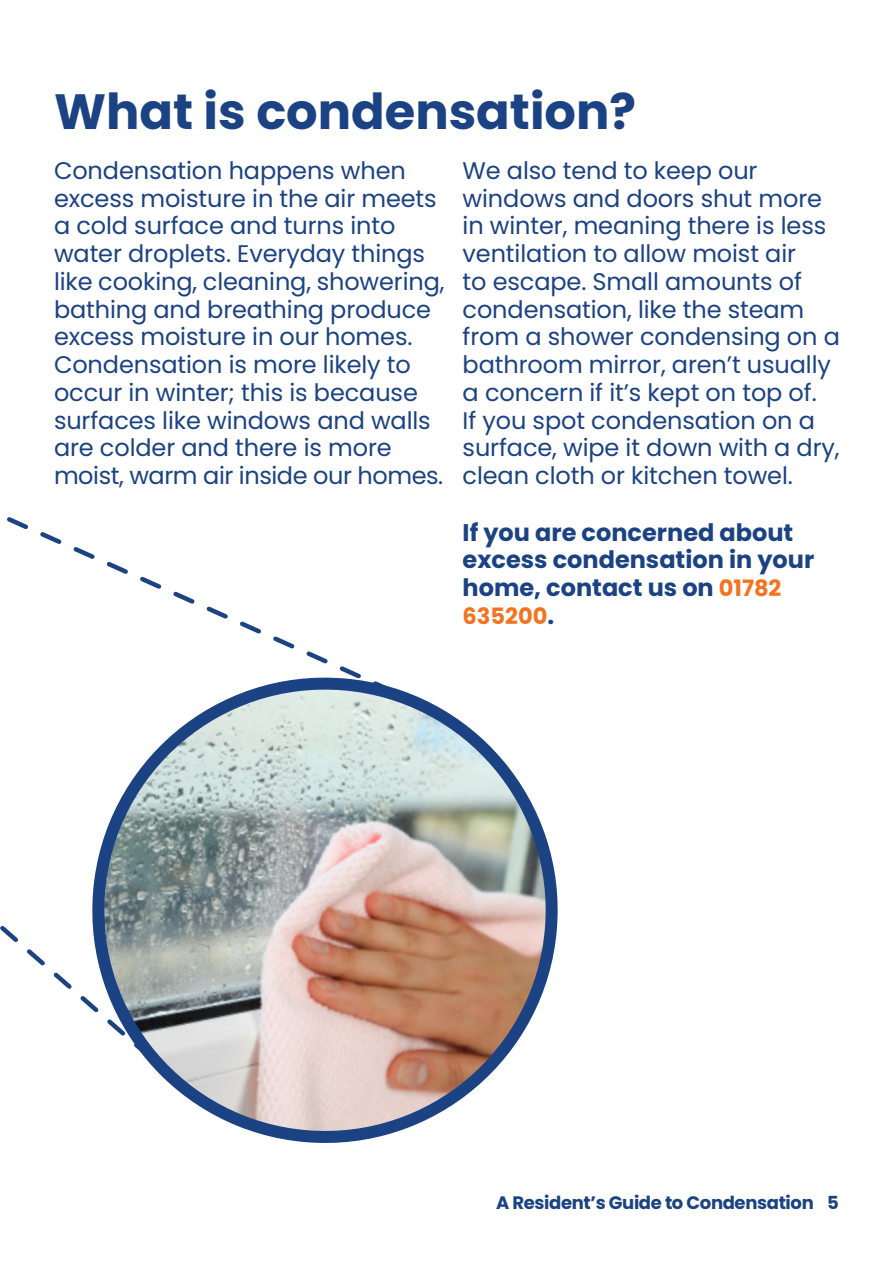
<style>
.page{position:relative;width:893px;height:1263px;background:#fff}
.page>*{position:absolute;margin:0;border:0;box-sizing:border-box;transform-origin:0 0}
.t1{font:700 49.5px "Poppins";color:#1b4282}
.t2{font:24px/27.8px "Poppins";letter-spacing:-.005em;color:#1b4282}
.t3{font:700 24px/27.8px "Poppins";color:#1b4282}
.t4{font:700 22.5px "Poppins";color:#f47321}
.t5{font:700 18px "Poppins";letter-spacing:-.02em;color:#1b4282}
.s1{font-size:22.5px;color:#f47321}
.s2{font-size:24px;color:#1b4282}
</style>
<div class="page">
<img style="left:172px;top:703px;width:386px;height:440px">
<svg style="left:0;top:712px;width:183px;height:374px"></svg>
<svg style="left:7px;top:517px;width:424px;height:195px"></svg>
<p class="t1" style="left:54px;top:83px;width:584px">What is condensation?</p>
<p class="t2" style="left:54px;top:157px;width:392px">Condensation happens when excess moisture in the air meets a cold surface and turns into water droplets. Everyday things like cooking, cleaning, showering, bathing and breathing produce excess moisture in our homes.<br>Condensation is more likely to occur in winter; this is because surfaces like windows and walls are colder and there is more moist, warm air inside our homes.</p>
<p class="t2" style="left:463px;top:157px;width:379px">We also tend to keep our windows and doors shut more in winter, meaning there is less ventilation to allow moist air<br>to escape. Small amounts of condensation, like the steam from a shower condensing on a bathroom mirror, aren’t usually a concern if it’s kept on top of.<br>If you spot condensation on a surface, wipe it down with a dry, clean cloth or kitchen towel.</p>
<p class="t3" style="left:463px;top:519px;width:353px">If you are concerned about excess condensation in your home, contact us on <span class="s1">01782</span></p>
<p class="t4" style="left:463px;top:603px;width:93px">635200<span class="s2">.</span></p>
<p class="t5" style="left:496px;top:1192px;width:344px">A Resident’s Guide to Condensation 5</p>
</div>
